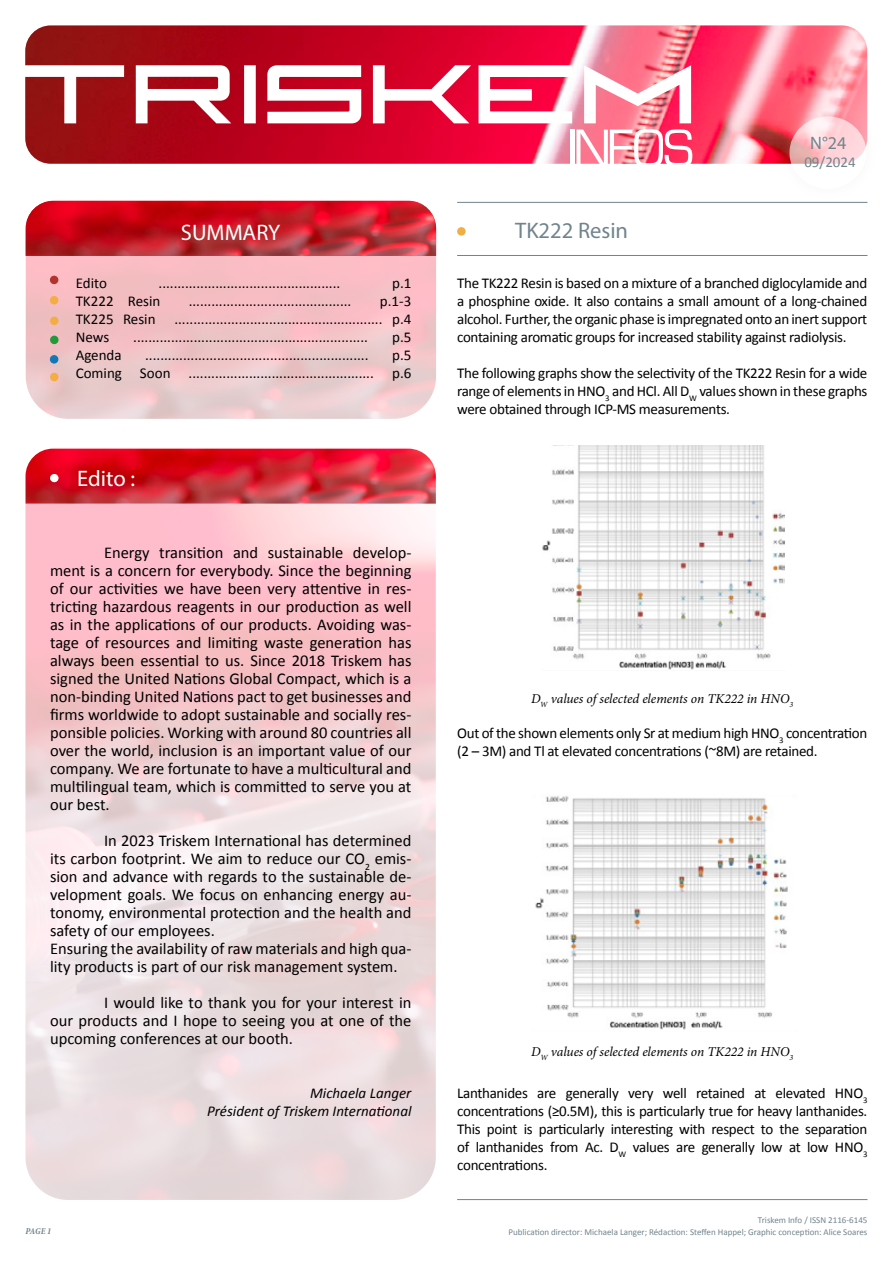
<style>
.page{position:relative;width:893px;height:1263px;background:#fff}
.page>*{position:absolute;margin:0;border:0;box-sizing:border-box;transform-origin:0 0}
.t1{font:60px "Euro Style Normal";color:#fff}
.t2{font:22.5px "Myriad Pro";color:#fff}
.t3{font:22.5px "Myriad Pro";color:#71848c}
.t4{font:18px "Myriad Pro";color:#71848c}
.t5{font:16.5px/18px "Calibri";color:#000;text-align:justify}
.t6{font:15px/18px "Calibri";letter-spacing:-.02em;color:#000;text-align:justify}
.t7{font:15px/18px "Calibri";color:#000;text-align:right}
.t8{font:italic 15px/18px "Calibri";color:#000;text-align:right}
.t9{font:15px "Calibri";color:#71848c}
.t10{font:italic 13.5px "Minion Pro";letter-spacing:-.005em;color:#000}
.t11{font:9px/12px "Calibri";color:#71848c;text-align:right}
.t12{font:italic 700 condensed 9px "Minion Pro";color:#71848c}
</style>
<div class="page">
<div style="left:457px;top:227px;width:9px;height:9px;background:#f3ae43;border-radius:50%"></div>
<img style="left:25px;top:449px;width:411px;height:751px">
<img style="left:26px;top:256px;width:410px;height:163px">
<div style="left:50px;top:296px;width:8px;height:8px;background:#f3ae43;border-radius:50%"></div>
<div style="left:50px;top:276px;width:8px;height:8px;background:#b2332c;border-radius:50%"></div>
<div style="left:50px;top:336px;width:9px;height:8px;background:#229a3b;border-radius:50%"></div>
<img style="left:26px;top:201px;width:410px;height:55px">
<div style="left:50px;top:355px;width:8px;height:9px;background:#1276b7;border-radius:50%"></div>
<div style="left:50px;top:317px;width:9px;height:8px;background:#f3ae43;border-radius:50%"></div>
<div style="left:50px;top:373px;width:9px;height:8px;background:#f3ae43;border-radius:50%"></div>
<img style="left:542px;top:445px;width:243px;height:225px">
<img style="left:535px;top:796px;width:253px;height:234px">
<hr style="left:457px;top:202px;width:410px;height:1px;background:#71848c">
<hr style="left:457px;top:1199px;width:410px;height:1px;background:#71848c">
<hr style="left:457px;top:255px;width:410px;height:1px;background:#71848c">
<img style="left:25px;top:25px;width:842px;height:139px">
<svg style="left:25px;top:65px;width:666px;height:58px"></svg>
<div style="left:771px;top:98px;width:114px;height:110px;background:#000;opacity:.07"></div>
<svg style="left:789px;top:116px;width:77px;height:73px"></svg>
<div style="left:50px;top:474px;width:9px;height:8px;background:#fff;border-radius:50%"></div>
<h2 class="t2" style="left:181px;top:219px;width:101px">SUMMARY</h2>
<p class="t6" style="left:76px;top:273px;width:33px">Edito</p>
<p class="t6" style="left:159px;top:273px;width:183px">................................................</p>
<p class="t6" style="left:392px;top:273px;width:21px">p.1</p>
<p class="t7" style="left:76px;top:291px;width:86px">TK222 Resin</p>
<p class="t6" style="left:189px;top:291px;width:164px">...........................................</p>
<p class="t6" style="left:380px;top:291px;width:33px">p.1-3</p>
<p class="t7" style="left:76px;top:309px;width:81px">TK225 Resin</p>
<p class="t6" style="left:174px;top:309px;width:238px">....................................................... p.4</p>
<p class="t6" style="left:76px;top:327px;width:35px">News</p>
<p class="t6" style="left:133px;top:327px;width:236px">..............................................................</p>
<p class="t6" style="left:392px;top:327px;width:21px">p.5</p>
<p class="t6" style="left:76px;top:345px;width:48px">Agenda</p>
<p class="t6" style="left:145px;top:345px;width:225px">...........................................................</p>
<p class="t7" style="left:76px;top:345px;width:337px">p.5<br>Coming Soon ................................................. p.6</p>
<h2 class="t2" style="left:77px;top:465px;width:60px">Edito :</h2>
<p class="t5" style="left:50px;top:543px;width:363px;text-indent:54px">Energy transition and sustainable develop&shy;ment is a concern for everybody. Since the beginning of our activities we have been very attentive in res&shy;tricting hazardous reagents in our production as well as in the applications of our products. Avoiding was&shy;tage of resources and limiting waste generation has always been essential to us. Since 2018 Triskem has signed the United Nations Global Compact, which is a non-binding United Nations pact to get businesses and firms worldwide to adopt sustainable and socially res&shy;ponsible policies. Working with around 80 countries all over the world, inclusion is an important value of our company. We are fortunate to have a multicultural and multilingual team, which is committed to serve you at our best.</p>
<p class="t5" style="left:50px;top:831px;width:363px;text-align:left;text-indent:54px">In 2023 Triskem International has determined its carbon footprint. We aim to reduce our CO<sub>2</sub> emis&shy;sion and advance with regards to the sustainable de&shy;velopment goals. We focus on enhancing energy au&shy;tonomy, environmental protection and the health and safety of our employees.<br>Ensuring the availability of raw materials and high qua&shy;lity products is part of our risk management system.</p>
<p class="t5" style="left:50px;top:993px;width:363px;text-indent:54px">I would like to thank you for your interest in our products and I hope to seeing you at one of the upcoming conferences at our booth.</p>
<p class="t12" style="left:26px;top:1225px;width:27px">PAGE 1</p>
<p class="t8" style="left:207px;top:1083px;width:206px">Michaela Langer<br>Président of Triskem International</p>
<h1 class="t1" style="left:570px;top:125px;width:126px">INFOS</h1>
<h2 class="t3" style="left:515px;top:217px;width:114px">TK222 Resin</h2>
<p class="t4" style="left:810px;top:132px;width:38px">N°24</p>
<p class="t9" style="left:804px;top:153px;width:53px">09/2024</p>
<p class="t6" style="left:457px;top:273px;width:412px">The TK222 Resin is based on a mixture of a branched diglocylamide and a phosphine oxide. It also contains a small amount of a long-chained alcohol. Further, the organic phase is impregnated onto an inert support containing aromatic groups for increased stability against radiolysis.</p>
<p class="t6" style="left:457px;top:363px;width:412px">The following graphs show the selectivity of the TK222 Resin for a wide range of elements in HNO<sub>3</sub> and HCl. All D<sub>W</sub> values shown in these graphs were obtained through ICP-MS measurements.</p>
<p class="t10" style="left:531px;top:689px;width:264px">D<sub>W</sub> values of selected elements on TK222 in HNO<sub>3</sub></p>
<p class="t6" style="left:457px;top:723px;width:412px">Out of the shown elements only Sr at medium high HNO<sub>3</sub> concentration (2 – 3M) and Tl at elevated concentrations (~8M) are retained.</p>
<p class="t10" style="left:531px;top:1042px;width:264px">D<sub>W</sub> values of selected elements on TK222 in HNO<sub>3</sub></p>
<p class="t6" style="left:457px;top:1083px;width:412px">Lanthanides are generally very well retained at elevated HNO<sub>3 </sub>concentrations (≥0.5M), this is particularly true for heavy lanthanides.<br>This point is particularly interesting with respect to the separation of lanthanides from Ac. D<sub>W</sub> values are generally low at low HNO<sub>3 </sub>concentrations.</p>
<p class="t11" style="left:508px;top:1214px;width:360px">Triskem Info / ISSN 2116-6145<br>Publication director: Michaela Langer; Rédaction: Steffen Happel; Graphic conception: Alice Soares</p>
</div>
